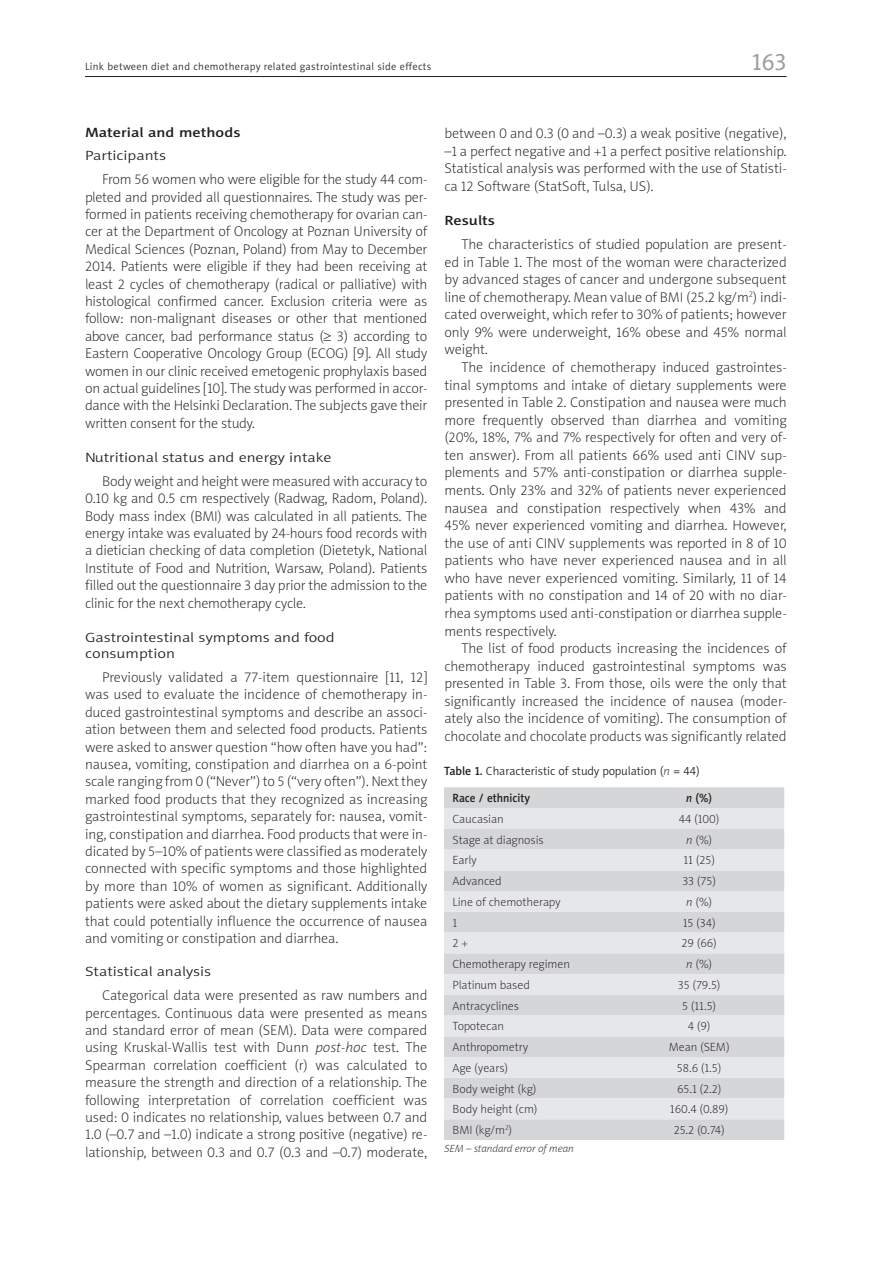
<style>
.page{position:relative;width:893px;height:1263px;background:#fff}
.page>*{position:absolute;margin:0;border:0;box-sizing:border-box;transform-origin:0 0}
.t1{font:24px "Naomi Sans EFN";color:#9d9fa2}
.t2{font:14.25px/17.4px "Naomi Sans EFN Thin";color:#231f20;text-align:justify}
.t3{font:13.5px/16.6px "Naomi Sans EFN Light";color:#231f20;scale:1.2 1}
.t4{font:13.5px "Naomi Sans EFN Medium";color:#231f20;scale:1.2 1}
.t5{font:12px "Naomi Sans EFN Thin";color:#231f20}
.t6{font:12px "Naomi Sans EFN Light";color:#231f20}
.t7{font:12px "Naomi Sans EFN Medium";color:#231f20;scale:.95 1}
.t8{font:10.5px "Naomi Sans EFN Light";letter-spacing:.03em;color:#231f20}
.t9{font:italic 10.5px "Naomi Sans EFN Thin";color:#231f20}
.s1{font-style:italic}
.s2{font-family:"Naomi Sans EFN Medium"}
.s3{font-family:"Naomi Sans EFN Thin";font-style:italic}
</style>
<div class="page">
<hr style="left:85px;top:76px;width:702px;height:1px;background:#231f20">
<div style="left:444px;top:787px;width:340px;height:353px;background:#d5d6d8"></div>
<svg style="left:444px;top:808px;width:340px;height:311px;fill:#e6e7e9"></svg>
<p class="t8" style="left:85px;top:61px;width:348px">Link between diet and chemotherapy related gastrointestinal side effects</p>
<h1 class="t1" style="left:752px;top:48px;width:36px">163</h1>
<p class="t4" style="left:85px;top:125px;width:131px">Material and methods</p>
<p class="t3" style="left:85px;top:148px;width:69px">Participants</p>
<p class="t2" style="left:85px;top:171px;width:344px;text-indent:17px">From 56 women who were eligible for the study 44 com&shy;pleted and provided all questionnaires. The study was per&shy;formed in patients receiving chemotherapy for ovarian can&shy;cer at the Department of Oncology at Poznan University of Medical Sciences (Poznan, Poland) from May to December 2014. Patients were eligible if they had been receiving at least 2 cycles of chemotherapy (radical or palliative) with histological confirmed cancer. Exclusion criteria were as follow: non-malignant diseases or other that mentioned above cancer, bad performance status (≥ 3) according to Eastern Cooperative Oncology Group (ECOG) [9]. All study women in our clinic received emetogenic prophylaxis based on actual guidelines [10]. The study was performed in accor&shy;dance with the Helsinki Declaration. The subjects gave their written consent for the study.</p>
<p class="t3" style="left:85px;top:449px;width:207px">Nutritional status and energy intake</p>
<p class="t2" style="left:85px;top:472px;width:344px;text-indent:17px">Body weight and height were measured with accuracy to 0.10 kg and 0.5 cm respectively (Radwag, Radom, Poland).<br>Body mass index (BMI) was calculated in all patients. The energy intake was evaluated by 24-hours food records with a dietician checking of data completion (Dietetyk, National Institute of Food and Nutrition, Warsaw, Poland). Patients filled out the questionnaire 3 day prior the admission to the clinic for the next chemotherapy cycle.</p>
<p class="t3" style="left:85px;top:629px;width:210px">Gastrointestinal symptoms and food consumption</p>
<p class="t2" style="left:85px;top:669px;width:344px;text-indent:17px">Previously validated a 77-item questionnaire [11, 12] was used to evaluate the incidence of chemotherapy in&shy;duced gastrointestinal symptoms and describe an associ&shy;ation between them and selected food products. Patients were asked to answer question “how often have you had”: nausea, vomiting, constipation and diarrhea on a 6-point scale ranging from 0 (“Never”) to 5 (“very often”). Next they marked food products that they recognized as increasing gastrointestinal symptoms, separately for: nausea, vomit&shy;ing, constipation and diarrhea. Food products that were in&shy;dicated by 5–10% of patients were classified as moderately connected with specific symptoms and those highlighted by more than 10% of women as significant. Additionally patients were asked about the dietary supplements intake that could potentially influence the occurrence of nausea and vomiting or constipation and diarrhea.</p>
<p class="t3" style="left:85px;top:963px;width:107px">Statistical analysis</p>
<p class="t2" style="left:85px;top:987px;width:344px;text-indent:17px">Categorical data were presented as raw numbers and percentages. Continuous data were presented as means and standard error of mean (SEM). Data were compared using Kruskal-Wallis test with Dunn <span class="s1">post-hoc</span> test. The Spearman correlation coefficient (r) was calculated to measure the strength and direction of a relationship. The following interpretation of correlation coefficient was used: 0 indicates no relationship, values between 0.7 and 1.0 (–0.7 and –1.0) indicate a strong positive (negative) re&shy;lationship, between 0.3 and 0.7 (0.3 and –0.7) moderate,</p>
<p class="t2" style="left:444px;top:124px;width:344px">between 0 and 0.3 (0 and –0.3) a weak positive (negative), –1 a perfect negative and +1 a perfect positive relationship.<br>Statistical analysis was performed with the use of Statisti&shy;ca 12 Software (StatSoft, Tulsa, US).</p>
<p class="t4" style="left:444px;top:213px;width:44px">Results</p>
<p class="t2" style="left:444px;top:236px;width:344px;text-indent:17px">The characteristics of studied population are present&shy;ed in Table 1. The most of the woman were characterized by advanced stages of cancer and undergone subsequent line of chemotherapy. Mean value of BMI (25.2 kg/m<sup>2</sup>) indi&shy;cated overweight, which refer to 30% of patients; however only 9% were underweight, 16% obese and 45% normal weight.</p>
<p class="t2" style="left:444px;top:358px;width:344px;text-indent:17px">The incidence of chemotherapy induced gastrointes&shy;tinal symptoms and intake of dietary supplements were presented in Table 2. Constipation and nausea were much more frequently observed than diarrhea and vomiting (20%, 18%, 7% and 7% respectively for often and very of&shy;ten answer). From all patients 66% used anti CINV sup&shy;plements and 57% anti-constipation or diarrhea supple&shy;ments. Only 23% and 32% of patients never experienced nausea and constipation respectively when 43% and 45% never experienced vomiting and diarrhea. However, the use of anti CINV supplements was reported in 8 of 10 patients who have never experienced nausea and in all who have never experienced vomiting. Similarly, 11 of 14 patients with no constipation and 14 of 20 with no diar&shy;rhea symptoms used anti-constipation or diarrhea supple&shy;ments respectively.</p>
<p class="t2" style="left:444px;top:640px;width:344px;text-indent:17px">The list of food products increasing the incidences of chemotherapy induced gastrointestinal symptoms was presented in Table 3. From those, oils were the only that significantly increased the incidence of nausea (moder&shy;ately also the incidence of vomiting). The consumption of chocolate and chocolate products was significantly related</p>
<p class="t6" style="left:444px;top:764px;width:257px"><span class="s2">Table 1.</span> Characteristic of study population (<span class="s3">n</span> = 44)</p>
<p class="t7" style="left:453px;top:791px;width:83px">Race / ethnicity</p>
<p class="t7" style="left:686px;top:791px;width:29px"><span class="s1">n</span> (%)</p>
<p class="t5" style="left:453px;top:812px;width:53px">Caucasian</p>
<p class="t5" style="left:679px;top:812px;width:42px">44 (100)</p>
<p class="t5" style="left:453px;top:833px;width:93px">Stage at diagnosis</p>
<p class="t5" style="left:686px;top:833px;width:28px"><span class="s1">n</span> (%)</p>
<p class="t5" style="left:453px;top:854px;width:26px">Early</p>
<p class="t5" style="left:683px;top:854px;width:33px">11 (25)</p>
<p class="t5" style="left:453px;top:874px;width:51px">Advanced</p>
<p class="t5" style="left:682px;top:874px;width:35px">33 (75)</p>
<p class="t5" style="left:453px;top:895px;width:110px">Line of chemotherapy</p>
<p class="t5" style="left:686px;top:895px;width:28px"><span class="s1">n</span> (%)</p>
<p class="t5" style="left:453px;top:916px;width:6px">1</p>
<p class="t5" style="left:683px;top:916px;width:34px">15 (34)</p>
<p class="t5" style="left:453px;top:937px;width:17px">2 +</p>
<p class="t5" style="left:681px;top:937px;width:37px">29 (66)</p>
<p class="t5" style="left:453px;top:957px;width:119px">Chemotherapy regimen</p>
<p class="t5" style="left:686px;top:957px;width:28px"><span class="s1">n</span> (%)</p>
<p class="t5" style="left:453px;top:978px;width:79px">Platinum based</p>
<p class="t5" style="left:678px;top:978px;width:44px">35 (79.5)</p>
<p class="t5" style="left:453px;top:999px;width:68px">Antracyclines</p>
<p class="t5" style="left:682px;top:999px;width:36px">5 (11.5)</p>
<p class="t5" style="left:453px;top:1020px;width:53px">Topotecan</p>
<p class="t5" style="left:688px;top:1020px;width:24px">4 (9)</p>
<p class="t5" style="left:453px;top:1040px;width:77px">Anthropometry</p>
<p class="t5" style="left:669px;top:1040px;width:62px">Mean (SEM)</p>
<p class="t5" style="left:453px;top:1061px;width:57px">Age (years)</p>
<p class="t5" style="left:677px;top:1061px;width:46px">58.6 (1.5)</p>
<p class="t5" style="left:453px;top:1082px;width:85px">Body weight (kg)</p>
<p class="t5" style="left:677px;top:1082px;width:46px">65.1 (2.2)</p>
<p class="t5" style="left:453px;top:1103px;width:86px">Body height (cm)</p>
<p class="t5" style="left:670px;top:1103px;width:60px">160.4 (0.89)</p>
<p class="t5" style="left:453px;top:1123px;width:61px">BMI (kg/m<sup>2</sup>)</p>
<p class="t5" style="left:674px;top:1123px;width:52px">25.2 (0.74)</p>
<p class="t9" style="left:444px;top:1143px;width:131px">SEM – standard error of mean</p>
</div>
